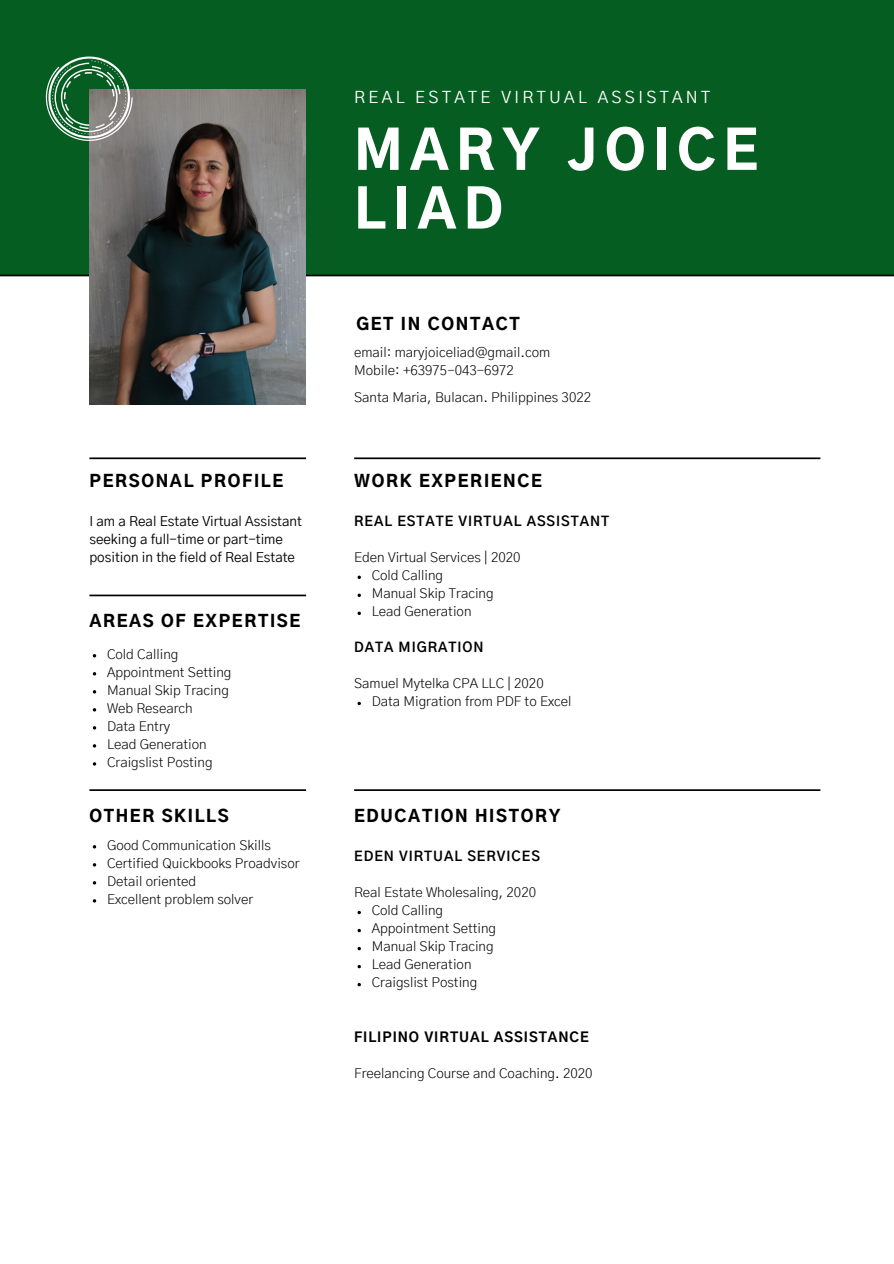
<style>
.page{position:relative;width:894px;height:1264px;background:#fff}
.page>*{position:absolute;margin:0;border:0;box-sizing:border-box;transform-origin:0 0}
.t1{font:900 52.95px/58.7px "Gothic A1";letter-spacing:.14em;color:#fff}
.t2{font:900 16.5px "Gothic A1";letter-spacing:.1em;color:#000}
.t3{font:16.5px "Gothic A1";letter-spacing:.205em;color:#fff}
.t4{font:300 13.5px/18px "Gothic A1";color:#000}
.t5{font:13.5px/18px "Gothic A1";color:#000}
.t6{font:700 13.5px "Gothic A1";letter-spacing:.07em;color:#000}
.t7{font:800 13.5px "Gothic A1";letter-spacing:.07em;color:#000}
</style>
<div class="page">
<div style="left:0;top:0;width:893px;height:276px;background:#065d21"></div>
<svg style="left:354px;top:457px;width:466px;height:2px"></svg>
<svg style="left:0;top:275px;width:893px;height:1px"></svg>
<img style="left:89px;top:89px;width:217px;height:316px">
<svg style="left:89px;top:457px;width:217px;height:2px"></svg>
<svg style="left:89px;top:789px;width:217px;height:2px"></svg>
<svg style="left:89px;top:594px;width:217px;height:2px"></svg>
<svg style="left:354px;top:789px;width:466px;height:2px"></svg>
<svg style="left:357px;top:575px;width:4px;height:4px"></svg>
<svg style="left:357px;top:593px;width:4px;height:4px"></svg>
<svg style="left:357px;top:611px;width:4px;height:4px"></svg>
<svg style="left:357px;top:701px;width:4px;height:4px"></svg>
<svg style="left:357px;top:910px;width:4px;height:4px"></svg>
<svg style="left:357px;top:928px;width:4px;height:4px"></svg>
<svg style="left:357px;top:946px;width:4px;height:4px"></svg>
<svg style="left:357px;top:964px;width:4px;height:4px"></svg>
<svg style="left:357px;top:983px;width:4px;height:3px"></svg>
<svg style="left:46px;top:57px;width:87px;height:84px"></svg>
<p class="t2" style="left:89px;top:474px;width:195px">PERSONAL PROFILE</p>
<p class="t5" style="left:89px;top:513px;width:214px">I am a Real Estate Virtual Assistant seeking a full-time or part-time position in the field of Real Estate</p>
<p class="t2" style="left:89px;top:614px;width:212px">AREAS OF EXPERTISE</p>
<p class="t4" style="left:107px;top:645px;width:126px">Cold Calling<br>Appointment Setting<br>Manual Skip Tracing<br>Web Research<br>Data Entry<br>Lead Generation<br>Craigslist Posting</p>
<p class="t2" style="left:89px;top:808px;width:141px">OTHER SKILLS</p>
<p class="t4" style="left:107px;top:836px;width:194px">Good Communication Skills<br>Certified Quickbooks Proadvisor<br>Detail oriented<br>Excellent problem solver</p>
<p class="t3" style="left:354px;top:90px;width:357px">REAL ESTATE VIRTUAL ASSISTANT</p>
<h1 class="t1" style="left:354px;top:125px;width:405px">MARY JOICE<br>LIAD</h1>
<p class="t2" style="left:356px;top:317px;width:165px">GET IN CONTACT</p>
<p class="t4" style="left:354px;top:344px;width:197px">email: maryjoiceliad@gmail.com<br>Mobile: +63975-043-6972</p>
<p class="t4" style="left:354px;top:389px;width:238px">Santa Maria, Bulacan. Philippines 3022</p>
<p class="t2" style="left:354px;top:474px;width:189px">WORK EXPERIENCE</p>
<p class="t6" style="left:354px;top:515px;width:256px">REAL ESTATE VIRTUAL ASSISTANT</p>
<p class="t4" style="left:354px;top:549px;width:168px">Eden Virtual Services | 2020</p>
<p class="t4" style="left:371px;top:567px;width:123px">Cold Calling<br>Manual Skip Tracing<br>Lead Generation</p>
<p class="t6" style="left:354px;top:641px;width:131px">DATA MIGRATION</p>
<p class="t4" style="left:354px;top:675px;width:191px">Samuel Mytelka CPA LLC | 2020</p>
<p class="t4" style="left:371px;top:693px;width:201px">Data Migration from PDF to Excel</p>
<p class="t2" style="left:354px;top:808px;width:208px">EDUCATION HISTORY</p>
<p class="t6" style="left:354px;top:850px;width:187px">EDEN VIRTUAL SERVICES</p>
<p class="t4" style="left:354px;top:884px;width:183px">Real Estate Wholesaling, 2020</p>
<p class="t4" style="left:371px;top:902px;width:126px">Cold Calling<br>Appointment Setting<br>Manual Skip Tracing<br>Lead Generation<br>Craigslist Posting</p>
<p class="t7" style="left:354px;top:1030px;width:236px">FILIPINO VIRTUAL ASSISTANCE</p>
<p class="t4" style="left:354px;top:1064px;width:240px">Freelancing Course and Coaching. 2020</p>
</div>
